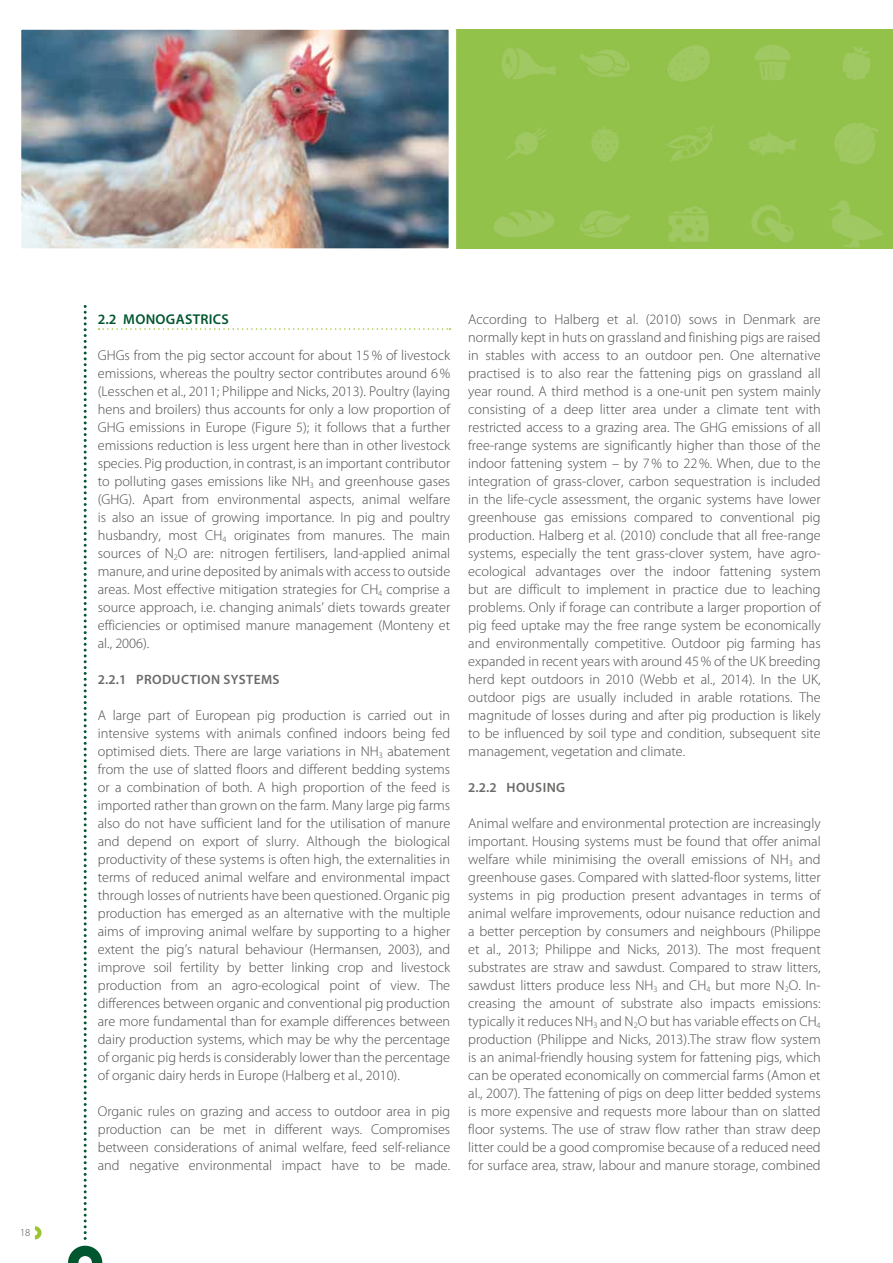
<style>
.page{position:relative;width:893px;height:1263px;background:#fff}
.page>*{position:absolute;margin:0;border:0;box-sizing:border-box;transform-origin:0 0}
.t1{font:300 14.25px/18px "Myriad Pro";color:#4a4a49;text-align:justify}
.t2{font:600 14.25px "Myriad Pro";letter-spacing:.02em;color:#00562f}
.t3{font:600 13.5px "Myriad Pro";letter-spacing:.03em;color:#6a6a69}
.t4{font:300 10.5px "Myriad Pro";color:#4a4a49}
</style>
<div class="page">
<svg style="left:34px;top:1226px;width:8px;height:14px"></svg>
<img style="left:460px;top:30px;width:431px;height:218px">
<img style="left:891px;top:30px;width:2px;height:218px">
<svg style="left:68px;top:305px;width:382px;height:958px"></svg>
<img style="left:21px;top:29px;width:439px;height:220px">
<p class="t4" style="left:20px;top:1227px;width:12px">18</p>
<p class="t2" style="left:98px;top:310px;width:133px">2.2 MONOGASTRICS</p>
<p class="t1" style="left:98px;top:346px;width:354px">GHGs from the pig sector account for about 15% of livestock emissions, whereas the poultry sector contributes around 6% (Lesschen et al., 2011; Philippe and Nicks, 2013). Poultry (laying hens and broilers) thus accounts for only a low proportion of GHG emissions in Europe (Figure 5); it follows that a further emissions reduction is less urgent here than in other livestock species. Pig production, in contrast, is an important contributor to polluting gases emissions like NH<sub>3</sub> and greenhouse gases (GHG). Apart from environmental aspects, animal welfare is also an issue of growing importance. In pig and poultry husbandry, most CH<sub>4</sub> originates from manures. The main sources of N<sub>2</sub>O are: nitrogen fertilisers, land-applied animal manure, and urine deposited by animals with access to outside areas. Most effective mitigation strategies for CH<sub>4</sub> comprise a source approach, i.e. changing animals’ diets towards greater efficiencies or optimised manure management (Monteny et al., 2006).</p>
<p class="t3" style="left:98px;top:671px;width:183px">2.2.1 PRODUCTION SYSTEMS</p>
<p class="t1" style="left:98px;top:706px;width:354px">A large part of European pig production is carried out in intensive systems with animals confined indoors being fed optimised diets. There are large variations in NH<sub>3</sub> abatement from the use of slatted floors and different bedding systems or a combination of both. A high proportion of the feed is imported rather than grown on the farm. Many large pig farms also do not have sufficient land for the utilisation of manure and depend on export of slurry. Although the biological productivity of these systems is often high, the externalities in terms of reduced animal welfare and environmental impact through losses of nutrients have been questioned. Organic pig production has emerged as an alternative with the multiple aims of improving animal welfare by supporting to a higher extent the pig’s natural behaviour (Hermansen, 2003), and improve soil fertility by better linking crop and livestock production from an agro-ecological point of view. The differences between organic and conventional pig production are more fundamental than for example differences between dairy production systems, which may be why the percentage of organic pig herds is considerably lower than the percentage of organic dairy herds in Europe (Halberg et al., 2010).</p>
<p class="t1" style="left:98px;top:1102px;width:354px">Organic rules on grazing and access to outdoor area in pig production can be met in different ways. Compromises between considerations of animal welfare, feed self-reliance and negative environmental impact have to be made.</p>
<p class="t1" style="left:468px;top:310px;width:354px">According to Halberg et al. (2010) sows in Denmark are normally kept in huts on grassland and finishing pigs are raised in stables with access to an outdoor pen. One alternative practised is to also rear the fattening pigs on grassland all year round. A third method is a one-unit pen system mainly consisting of a deep litter area under a climate tent with restricted access to a grazing area. The GHG emissions of all free-range systems are significantly higher than those of the indoor fattening system – by 7% to 22%. When, due to the integration of grass-clover, carbon sequestration is included in the life-cycle assessment, the organic systems have lower greenhouse gas emissions compared to conventional pig production. Halberg et al. (2010) conclude that all free-range systems, especially the tent grass-clover system, have agro&shy;ecological advantages over the indoor fattening system but are difficult to implement in practice due to leaching problems. Only if forage can contribute a larger proportion of pig feed uptake may the free range system be economically and environmentally competitive. Outdoor pig farming has expanded in recent years with around 45% of the UK breeding herd kept outdoors in 2010 (Webb et al., 2014). In the UK, outdoor pigs are usually included in arable rotations. The magnitude of losses during and after pig production is likely to be influenced by soil type and condition, subsequent site management, vegetation and climate.</p>
<p class="t3" style="left:468px;top:779px;width:98px">2.2.2 HOUSING</p>
<p class="t1" style="left:468px;top:814px;width:354px">Animal welfare and environmental protection are increasingly important. Housing systems must be found that offer animal welfare while minimising the overall emissions of NH<sub>3</sub> and greenhouse gases. Compared with slatted-floor systems, litter systems in pig production present advantages in terms of animal welfare improvements, odour nuisance reduction and a better perception by consumers and neighbours (Philippe et al., 2013; Philippe and Nicks, 2013). The most frequent substrates are straw and sawdust. Compared to straw litters, sawdust litters produce less NH<sub>3</sub> and CH<sub>4</sub> but more N<sub>2</sub>O. In&shy;creasing the amount of substrate also impacts emissions: typically it reduces NH<sub>3</sub> and N<sub>2</sub>O but has variable effects on CH<sub>4 </sub>production (Philippe and Nicks, 2013).The straw flow system is an animal-friendly housing system for fattening pigs, which can be operated economically on commercial farms (Amon et al., 2007). The fattening of pigs on deep litter bedded systems is more expensive and requests more labour than on slatted floor systems. The use of straw flow rather than straw deep litter could be a good compromise because of a reduced need for surface area, straw, labour and manure storage, combined</p>
</div>
